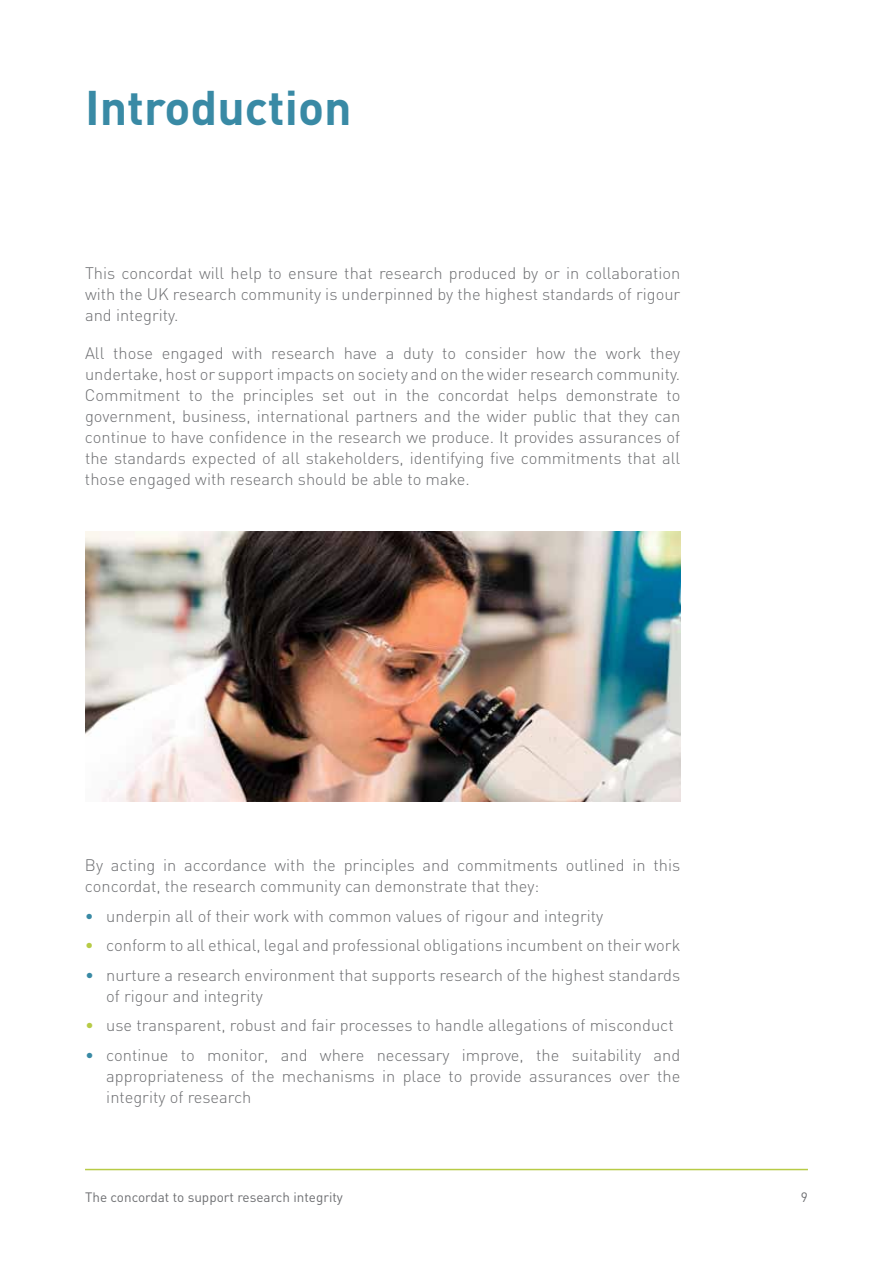
<style>
.page{position:relative;width:893px;height:1263px;background:#fff}
.page>*{position:absolute;margin:0;border:0;box-sizing:border-box;transform-origin:0 0}
.t1{font:700 48px "DIN";color:#398aa5}
.t2{font:300 16.5px/21px "DIN";color:#6d6e71;text-align:justify}
.t3{font:13.5px "DIN";color:#6d6e71}
.s1{color:#398aa5}
.s2{color:#b7cb46}
</style>
<div class="page">
<hr style="left:85px;top:1169px;width:723px;height:1px;background:#b7cb46">
<img style="left:85px;top:531px;width:595px;height:270px">
<h1 class="t1" style="left:85px;top:76px;width:268px">Introduction</h1>
<p class="t2" style="left:85px;top:262px;width:597px">This concordat will help to ensure that research produced by or in collaboration with the UK research community is underpinned by the highest standards of rigour and integrity.</p>
<p class="t2" style="left:85px;top:342px;width:597px">All those engaged with research have a duty to consider how the work they undertake, host or support impacts on society and on the wider research community.<br>Commitment to the principles set out in the concordat helps demonstrate to government, business, international partners and the wider public that they can continue to have confidence in the research we produce. It provides assurances of the standards expected of all stakeholders, identifying five commitments that all those engaged with research should be able to make.</p>
<p class="t2" style="left:85px;top:854px;width:597px">By acting in accordance with the principles and commitments outlined in this concordat, the research community can demonstrate that they:</p>
<p class="t2" style="left:85px;top:905px;width:520px"><span class="s1">•</span> underpin all of their work with common values of rigour and integrity</p>
<p class="t2" style="left:85px;top:934px;width:597px"><span class="s2">•</span> conform to all ethical, legal and professional obligations incumbent on their work</p>
<p class="t2" style="left:106px;top:964px;width:576px;text-indent:-21px"><span class="s1">•</span> nurture a research environment that supports research of the highest standards of rigour and integrity</p>
<p class="t2" style="left:85px;top:1014px;width:590px"><span class="s2">•</span> use transparent, robust and fair processes to handle allegations of misconduct</p>
<p class="t2" style="left:106px;top:1044px;width:576px;text-indent:-21px"><span class="s1">•</span> continue to monitor, and where necessary improve, the suitability and appropriateness of the mechanisms in place to provide assurances over the integrity of research</p>
<p class="t3" style="left:85px;top:1188px;width:259px">The concordat to support research integrity</p>
<p class="t3" style="left:801px;top:1188px;width:9px">9</p>
</div>
